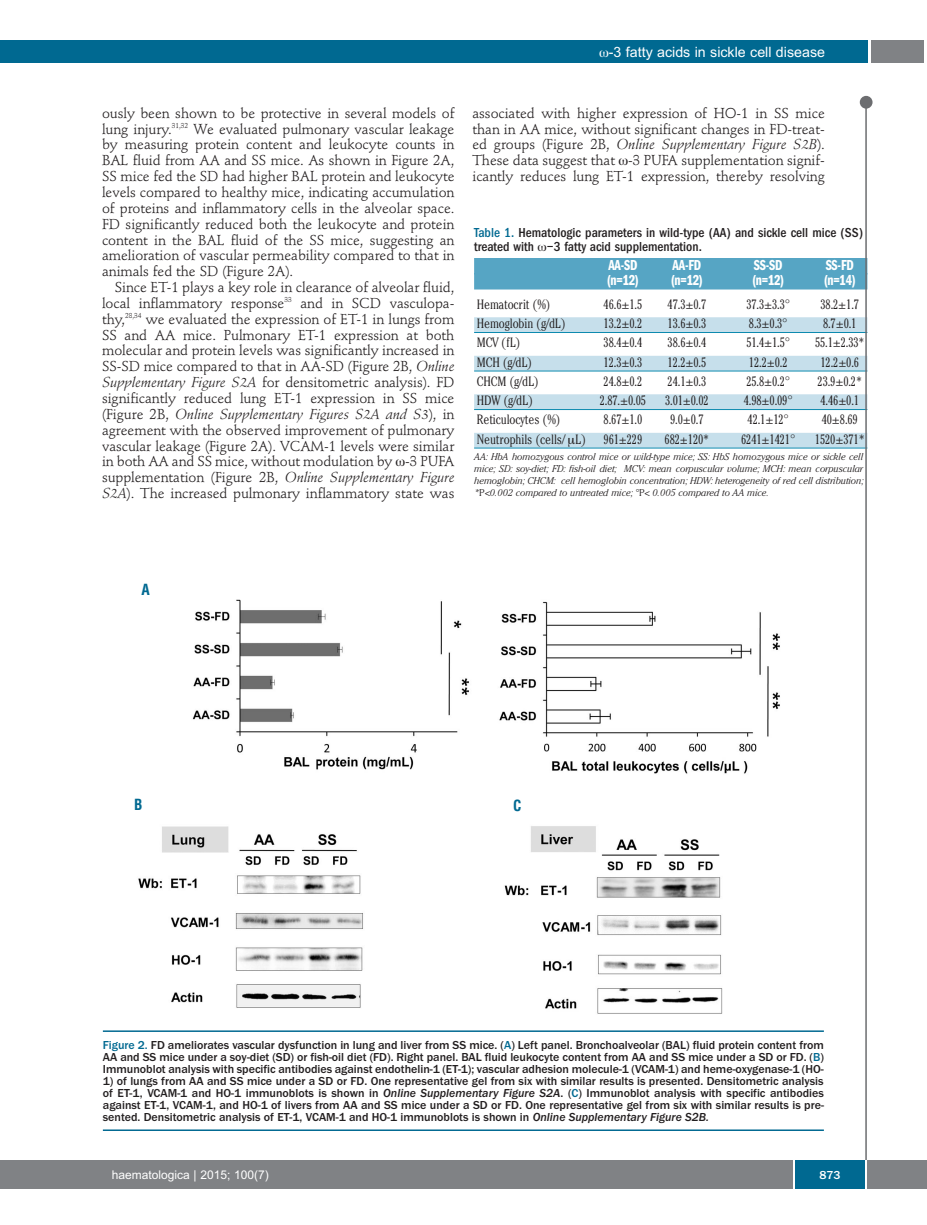
<style>
.page{position:relative;width:927px;height:1225px;background:#fff}
.page>*{position:absolute;margin:0;border:0;box-sizing:border-box;transform-origin:0 0}
.t1{font:15px "Franklin Gothic Demi Cmpr";letter-spacing:-.01em;color:#fff}
.t2{font:700 condensed 15px "Helvetica";color:#006991}
.t3{font:14.25px/15.9px "Stempel Schneidler";letter-spacing:-.005em;color:#231f20;text-align:justify}
.t4{font:14.25px "Arial";color:#fff}
.t5{font:300 condensed 13.5px "Cheltenham";letter-spacing:-.01em;color:#231f20}
.t6{font:500 condensed 13.5px/13.5px "Franklin Gothic";color:#231f20}
.t7{font:500 12px/12px "Franklin Gothic";color:#231f20;text-align:justify}
.t8{font:12px "Arial";color:#fff}
.t9{font:500 12px "Franklin Gothic";color:#fff}
.t10{font:italic 300 9.75px/12px "Cheltenham";color:#231f20;text-align:justify}
.s1{font-style:italic}
.s2{color:#006991}
.s3{font-style:normal}
</style>
<div class="page">
<img style="left:138px;top:599px;width:642px;height:415px">
<hr style="left:103px;top:1030px;width:721px;height:2px;background:#006991">
<hr style="left:103px;top:1129px;width:721px;height:2px;background:#006991">
<div style="left:474px;top:258px;width:393px;height:16px;background:#56a5c4"></div>
<div style="left:474px;top:273px;width:393px;height:16px;background:#56a5c4"></div>
<div style="left:474px;top:317px;width:393px;height:15px;background:#c6dfeb"></div>
<hr style="left:474px;top:332px;width:393px;height:1px;background:#0d8aaf">
<div style="left:474px;top:356px;width:393px;height:15px;background:#c6dfeb"></div>
<hr style="left:474px;top:371px;width:393px;height:1px;background:#0d8aaf">
<div style="left:474px;top:394px;width:393px;height:15px;background:#c6dfeb"></div>
<hr style="left:474px;top:409px;width:393px;height:1px;background:#0d8aaf">
<div style="left:474px;top:433px;width:393px;height:15px;background:#c6dfeb"></div>
<hr style="left:474px;top:448px;width:393px;height:1px;background:#0d8aaf">
<div style="left:860px;top:96px;width:12px;height:13px;background:#6c6d70;border-radius:50%"></div>
<hr style="left:865px;top:98px;width:2px;height:1062px;background:#6c6d70">
<div style="left:871px;top:40px;width:52px;height:22px;background:#808285"></div>
<div style="left:18px;top:40px;width:849px;height:22px;background:#006991"></div>
<div style="left:17px;top:1160px;width:910px;height:28px;background:#808285"></div>
<div style="left:795px;top:1160px;width:70px;height:28px;background:#006991"></div>
<hr style="left:793px;top:1160px;width:2px;height:28px;background:#fff">
<hr style="left:865px;top:1160px;width:2px;height:28px;background:#fff">
<div style="left:0;top:40px;width:19px;height:22px;background:#006991"></div>
<div style="left:0;top:1160px;width:18px;height:28px;background:#808285"></div>
<p class="t4" style="left:609px;top:44px;width:218px">-3 fatty acids in sickle cell disease</p>
<p class="t3" style="left:102px;top:106px;width:354px">ously been shown to be protective in several models of lung injury.<sup>31,32</sup> We evaluated pulmonary vascular leakage by measuring protein content and leukocyte counts in BAL fluid from AA and SS mice. As shown in Figure 2A, SS mice fed the SD had higher BAL protein and leukocyte levels compared to healthy mice, indicating accumulation of proteins and inflammatory cells in the alveolar space.<br>FD significantly reduced both the leukocyte and protein content in the BAL fluid of the SS mice, suggesting an amelioration of vascular permeability compared to that in animals fed the SD (Figure 2A).</p>
<p class="t3" style="left:102px;top:281px;width:354px;text-indent:13px">Since ET-1 plays a key role in clearance of alveolar fluid, local inflammatory response<sup>33</sup> and in SCD vasculopa&shy;thy,<sup>28,34</sup> we evaluated the expression of ET-1 in lungs from SS and AA mice. Pulmonary ET-1 expression at both molecular and protein levels was significantly increased in SS-SD mice compared to that in AA-SD (Figure 2B, <span class="s1">Online Supplementary Figure S2A</span> for densitometric analysis). FD significantly reduced lung ET-1 expression in SS mice (Figure 2B, <span class="s1">Online Supplementary Figures S2A and S3</span>), in agreement with the observed improvement of pulmonary vascular leakage (Figure 2A). VCAM-1 levels were similar in both AA and SS mice, without modulation by -3 PUFA supplementation (Figure 2B, <span class="s1">Online Supplementary Figure S2A</span>). The increased pulmonary inflammatory state was</p>
<p class="t3" style="left:472px;top:106px;width:354px">associated with higher expression of HO-1 in SS mice than in AA mice, without significant changes in FD-treat&shy;ed groups (Figure 2B, <span class="s1">Online Supplementary Figure S2B</span>).<br>These data suggest that -3 PUFA supplementation signif&shy;icantly reduces lung ET-1 expression, thereby resolving</p>
<p class="t6" style="left:474px;top:227px;width:391px"><span class="s2">Table 1.</span> Hematologic parameters in wild-type (AA) and sickle cell mice (SS) treated with −3 fatty acid supplementation.</p>
<p class="t1" style="left:608px;top:260px;width:31px">AA-SD</p>
<p class="t1" style="left:673px;top:260px;width:30px">AA-FD</p>
<p class="t1" style="left:754px;top:260px;width:30px">SS-SD</p>
<p class="t1" style="left:826px;top:260px;width:30px">SS-FD</p>
<p class="t1" style="left:607px;top:275px;width:34px">(n=12)</p>
<p class="t1" style="left:671px;top:275px;width:34px">(n=12)</p>
<p class="t1" style="left:752px;top:275px;width:34px">(n=12)</p>
<p class="t1" style="left:824px;top:275px;width:34px">(n=14)</p>
<p class="t5" style="left:477px;top:299px;width:75px">Hematocrit (%)</p>
<p class="t5" style="left:604px;top:299px;width:40px">46.6±1.5</p>
<p class="t5" style="left:668px;top:299px;width:40px">47.3±0.7</p>
<p class="t5" style="left:746px;top:299px;width:45px">37.3±3.3°</p>
<p class="t5" style="left:820px;top:299px;width:40px">38.2±1.7</p>
<p class="t5" style="left:477px;top:318px;width:91px">Hemoglobin (g/dL)</p>
<p class="t5" style="left:604px;top:318px;width:40px">13.2±0.2</p>
<p class="t5" style="left:668px;top:318px;width:40px">13.6±0.3</p>
<p class="t5" style="left:749px;top:318px;width:40px">8.3±0.3°</p>
<p class="t5" style="left:823px;top:318px;width:35px">8.7±0.1</p>
<p class="t5" style="left:477px;top:338px;width:45px">MCV (fL)</p>
<p class="t5" style="left:604px;top:338px;width:40px">38.4±0.4</p>
<p class="t5" style="left:668px;top:338px;width:40px">38.6±0.4</p>
<p class="t5" style="left:746px;top:338px;width:45px">51.4±1.5°</p>
<p class="t5" style="left:815px;top:338px;width:51px">55.1±2.33*</p>
<p class="t5" style="left:477px;top:357px;width:57px">MCH (g/dL)</p>
<p class="t5" style="left:604px;top:357px;width:40px">12.3±0.3</p>
<p class="t5" style="left:668px;top:357px;width:40px">12.2±0.5</p>
<p class="t5" style="left:749px;top:357px;width:40px">12.2±0.2</p>
<p class="t5" style="left:820px;top:357px;width:40px">12.2±0.6</p>
<p class="t5" style="left:477px;top:376px;width:64px">CHCM (g/dL)</p>
<p class="t5" style="left:604px;top:376px;width:40px">24.8±0.2</p>
<p class="t5" style="left:668px;top:376px;width:40px">24.1±0.3</p>
<p class="t5" style="left:746px;top:376px;width:45px">25.8±0.2°</p>
<p class="t5" style="left:817px;top:376px;width:46px">23.9±0.2*</p>
<p class="t5" style="left:477px;top:395px;width:58px">HDW (g/dL)</p>
<p class="t5" style="left:600px;top:395px;width:48px">2.87.±0.05</p>
<p class="t5" style="left:665px;top:395px;width:45px">3.01±0.02</p>
<p class="t5" style="left:744px;top:395px;width:51px">4.98±0.09°</p>
<p class="t5" style="left:820px;top:395px;width:40px">4.46±0.1</p>
<p class="t5" style="left:477px;top:415px;width:85px">Reticulocytes (%)</p>
<p class="t5" style="left:604px;top:415px;width:40px">8.67±1.0</p>
<p class="t5" style="left:670px;top:415px;width:35px">9.0±0.7</p>
<p class="t5" style="left:748px;top:415px;width:43px">42.1±12°</p>
<p class="t5" style="left:822px;top:415px;width:38px">40±8.69</p>
<p class="t5" style="left:477px;top:434px;width:111px">Neutrophils (cells/ L)</p>
<p class="t5" style="left:604px;top:434px;width:40px">961±229</p>
<p class="t5" style="left:665px;top:434px;width:46px">682±120*</p>
<p class="t5" style="left:741px;top:434px;width:56px">6241±1421°</p>
<p class="t5" style="left:815px;top:434px;width:51px">1520±371*</p>
<p class="t10" style="left:474px;top:451px;width:391px">AA: HbA homozygous control mice or wild-type mice; SS: HbS homozygous mice or sickle cell mice; SD: soy-diet; FD: fish-oil diet; MCV: mean corpuscular volume; MCH: mean corpuscular hemoglobin; CHCM: cell hemoglobin concentration; HDW: heterogeneity of red cell distribution; *<span class="s3">P</span>&lt;0.002 compared to untreated mice; °<span class="s3">P</span>&lt; 0.005 compared to AA mice.</p>
<p class="t2" style="left:141px;top:581px;width:10px">A</p>
<p class="t2" style="left:134px;top:796px;width:10px">B</p>
<p class="t2" style="left:513px;top:797px;width:10px">C</p>
<p class="t7" style="left:103px;top:1038px;width:722px"><span class="s2">Figure 2.</span> FD ameliorates vascular dysfunction in lung and liver from SS mice. (<span class="s2">A</span>) Left panel. Bronchoalveolar (BAL) fluid protein content from AA and SS mice under a soy-diet (SD) or fish-oil diet (FD). Right panel. BAL fluid leukocyte content from AA and SS mice under a SD or FD. (<span class="s2">B</span>)<br>Immunoblot analysis with specific antibodies against endothelin-1 (ET-1); vascular adhesion molecule-1 (VCAM-1) and heme-oxygenase-1 (HO-</p>
<p class="t7" style="left:103px;top:1074px;width:723px">1) of lungs from AA and SS mice under a SD or FD. One representative gel from six with similar results is presented. Densitometric analysis of ET-1, VCAM-1 and HO-1 immunoblots is shown in <span class="s1">Online Supplementary Figure S2A</span>. (<span class="s2">C</span>) Immunoblot analysis with specific antibodies against ET-1, VCAM-1, and HO-1 of livers from AA and SS mice under a SD or FD. One representative gel from six with similar results is pre&shy;sented. Densitometric analysis of ET-1, VCAM-1 and HO-1 immunoblots is shown in <span class="s1">Online Supplementary Figure S2B.</span></p>
<p class="t8" style="left:112px;top:1167px;width:158px">haematologica | 2015; 100(7)</p>
<p class="t9" style="left:819px;top:1167px;width:22px">873</p>
</div>
